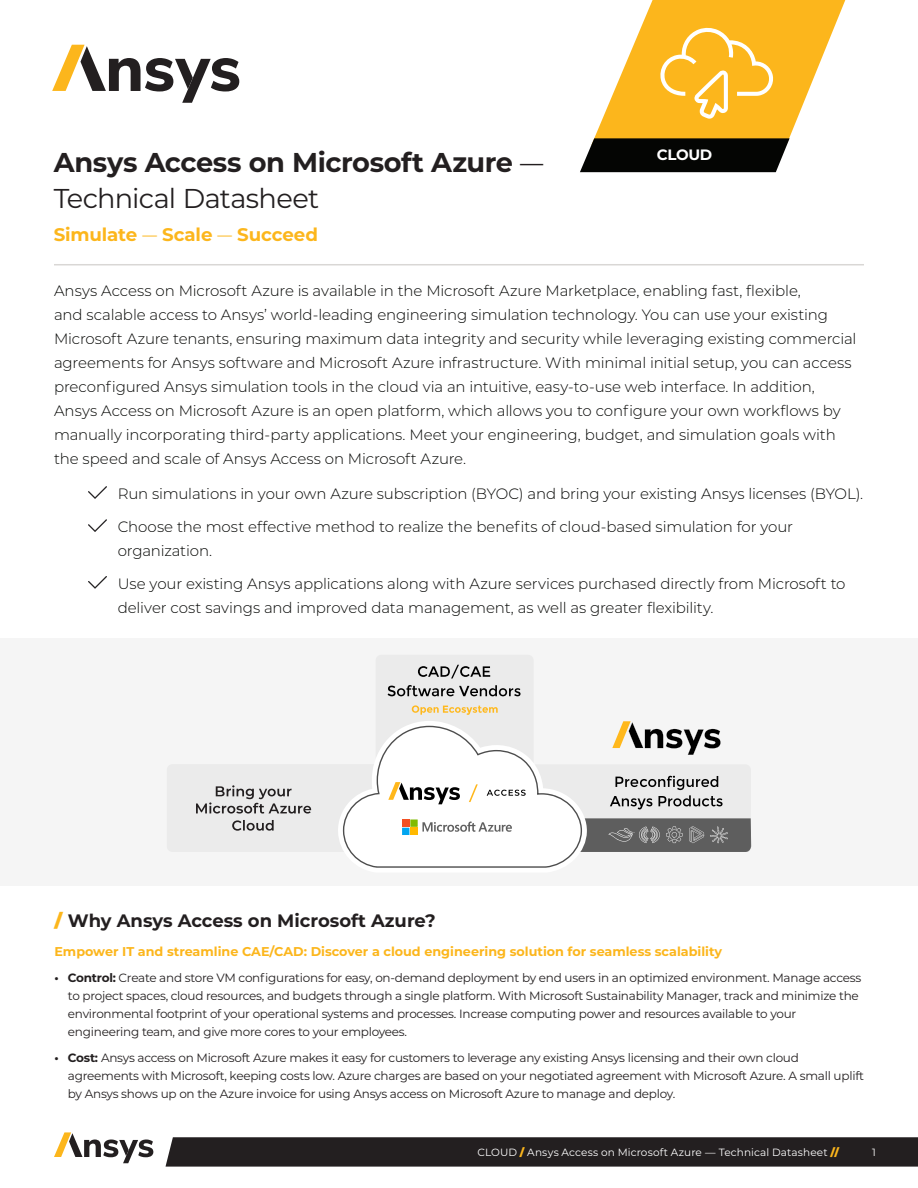
<style>
.page{position:relative;width:918px;height:1188px;background:#fff}
.page>*{position:absolute;margin:0;border:0;box-sizing:border-box;transform-origin:0 0}
.t1{font:700 27.3px/36px "Montserrat";letter-spacing:-.015em;color:#231f20}
.t2{font:700 18.15px "Montserrat";letter-spacing:-.005em;color:#fcb61c}
.t3{font:700 18px "Montserrat";color:#231f20}
.t4{font:300 15px/24px "Montserrat";letter-spacing:-.01em;color:#040503}
.t5{font:700 15px "Montserrat";letter-spacing:-.02em;color:#fff}
.t6{font:700 12.75px "Montserrat";color:#fcb61c}
.t7{font:12px/18px "Montserrat";letter-spacing:-.02em;color:#231f20}
.t8{font:10.5px "Montserrat";letter-spacing:.01em;color:#fff}
.s1{font-weight:400}
.s2{font-weight:900;color:#fcb61c}
.s3{font-weight:700}
</style>
<div class="page">
<svg style="left:166px;top:1137px;width:752px;height:30px;background:#282425"></svg>
<svg style="left:54px;top:1132px;width:99px;height:31px"></svg>
<hr style="left:54px;top:264px;width:810px;height:1px;background:#d9d7d5">
<svg style="left:52px;top:45px;width:187px;height:58px"></svg>
<svg style="left:580px;top:0;width:265px;height:172px"></svg>
<div style="left:0;top:639px;width:918px;height:247px;background:#f5f5f5"></div>
<div style="left:167px;top:764px;width:220px;height:88px;background:#ebebeb;border-radius:6px"></div>
<div style="left:376px;top:655px;width:158px;height:176px;background:#ebebeb;border-radius:6px"></div>
<svg style="left:418px;top:665px;width:72px;height:14px"></svg>
<svg style="left:388px;top:685px;width:133px;height:11px"></svg>
<svg style="left:338px;top:705px;width:413px;height:163px"></svg>
<svg style="left:88px;top:486px;width:19px;height:13px"></svg>
<svg style="left:88px;top:519px;width:19px;height:13px"></svg>
<svg style="left:88px;top:576px;width:19px;height:13px"></svg>
<svg style="left:232px;top:820px;width:42px;height:11px"></svg>
<svg style="left:196px;top:785px;width:115px;height:29px"></svg>
<h1 class="t1" style="left:54px;top:143px;width:491px">Ansys Access on Microsoft Azure <span class="s1">—<br>Technical Datasheet</span></h1>
<p class="t2" style="left:54px;top:221px;width:266px">Simulate <span class="s1">—</span> Scale <span class="s1">—</span> Succeed</p>
<p class="t5" style="left:657px;top:144px;width:57px">CLOUD</p>
<p class="t4" style="left:54px;top:279px;width:804px">Ansys Access on Microsoft Azure is available in the Microsoft Azure Marketplace, enabling fast, flexible,<br>and scalable access to Ansys’ world-leading engineering simulation technology. You can use your existing Microsoft Azure tenants, ensuring maximum data integrity and security while leveraging existing commercial agreements for Ansys software and Microsoft Azure infrastructure. With minimal initial setup, you can access preconfigured Ansys simulation tools in the cloud via an intuitive, easy-to-use web interface. In addition, Ansys Access on Microsoft Azure is an open platform, which allows you to configure your own workflows by manually incorporating third-party applications. Meet your engineering, budget, and simulation goals with the speed and scale of Ansys Access on Microsoft Azure.</p>
<p class="t4" style="left:118px;top:481px;width:747px">Run simulations in your own Azure subscription (BYOC) and bring your existing Ansys licenses (BYOL).</p>
<p class="t4" style="left:118px;top:514px;width:677px">Choose the most effective method to realize the benefits of cloud-based simulation for your organization.</p>
<p class="t4" style="left:118px;top:571px;width:729px">Use your existing Ansys applications along with Azure services purchased directly from Microsoft to deliver cost savings and improved data management, as well as greater flexibility.</p>
<p class="t3" style="left:54px;top:908px;width:383px"><span class="s2">/</span> Why Ansys Access on Microsoft Azure?</p>
<p class="t6" style="left:54px;top:943px;width:669px">Empower IT and streamline CAE/CAD: Discover a cloud engineering solution for seamless scalability</p>
<p class="t7" style="left:68px;top:968px;width:795px;text-indent:-14px"><span class="s3">• Control:</span> Create and store VM configurations for easy, on-demand deployment by end users in an optimized environment. Manage access to project spaces, cloud resources, and budgets through a single platform. With Microsoft Sustainability Manager, track and minimize the environmental footprint of your operational systems and processes. Increase computing power and resources available to your engineering team, and give more cores to your employees.</p>
<p class="t7" style="left:68px;top:1049px;width:798px;text-indent:-14px"><span class="s3">• Cost:</span> Ansys access on Microsoft Azure makes it easy for customers to leverage any existing Ansys licensing and their own cloud agreements with Microsoft, keeping costs low. Azure charges are based on your negotiated agreement with Microsoft Azure. A small uplift by Ansys shows up on the Azure invoice for using Ansys access on Microsoft Azure to manage and deploy.</p>
<p class="t8" style="left:477px;top:1145px;width:363px">CLOUD <span class="s2">/</span> Ansys Access on Microsoft Azure — Technical Datasheet <span class="s2">//</span></p>
<p class="t8" style="left:872px;top:1145px;width:5px">1</p>
</div>
